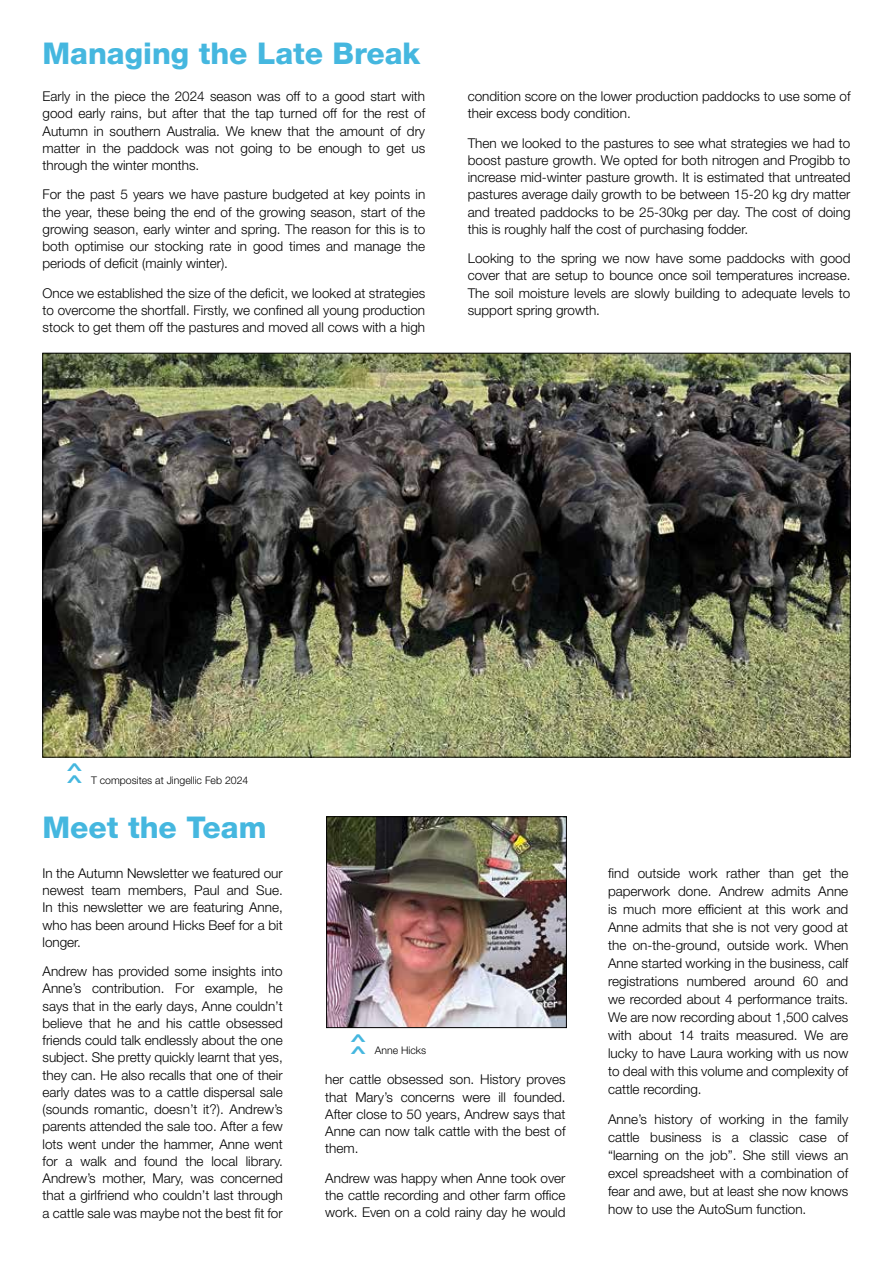
<style>
.page{position:relative;width:893px;height:1263px;background:#fff}
.page>*{position:absolute;margin:0;border:0;box-sizing:border-box;transform-origin:0 0}
.t1{font:800 30px "Helvetica Neue LT Std";color:#45b7df}
.t2{font:500 21px "Helvetica Neue LT Std";color:#45b7df;scale:1.6 1}
.t3{font:300 13.5px/17.2px "Helvetica Neue LT Std";color:#000;text-align:justify}
.t4{font:300 10.5px "Helvetica Neue LT Std";color:#000}
.s1{font-weight:500;font-size:21px;color:#45b7df}
</style>
<div class="page">
<img style="left:45px;top:355px;width:803px;height:400px">
<img style="left:328px;top:818px;width:237px;height:208px">
<div style="left:326px;top:816px;width:241px;height:212px;border:1px solid #000"></div>
<h1 class="t1" style="left:43px;top:35px;width:379px">Managing the Late Break</h1>
<p class="t3" style="left:43px;top:87px;width:384px">Early in the piece the 2024 season was off to a good start with good early rains, but after that the tap turned off for the rest of Autumn in southern Australia. We knew that the amount of dry matter in the paddock was not going to be enough to get us through the winter months.</p>
<p class="t3" style="left:43px;top:186px;width:384px">For the past 5 years we have pasture budgeted at key points in the year, these being the end of the growing season, start of the growing season, early winter and spring. The reason for this is to both optimise our stocking rate in good times and manage the periods of deficit (mainly winter).</p>
<p class="t3" style="left:43px;top:284px;width:384px">Once we established the size of the deficit, we looked at strategies to overcome the shortfall. Firstly, we confined all young production stock to get them off the pastures and moved all cows with a high</p>
<p class="t3" style="left:468px;top:87px;width:384px">condition score on the lower production paddocks to use some of their excess body condition.</p>
<p class="t3" style="left:468px;top:134px;width:384px">Then we looked to the pastures to see what strategies we had to boost pasture growth. We opted for both nitrogen and Progibb to increase mid-winter pasture growth. It is estimated that untreated pastures average daily growth to be between 15-20 kg dry matter and treated paddocks to be 25-30kg per day. The cost of doing this is roughly half the cost of purchasing fodder.</p>
<p class="t3" style="left:468px;top:249px;width:384px">Looking to the spring we now have some paddocks with good cover that are setup to bounce once soil temperatures increase.<br>The soil moisture levels are slowly building to adequate levels to support spring growth.</p>
<h2 class="t2" style="left:64px;top:758px;width:14px">^</h2>
<p class="t4" style="left:64px;top:773px;width:186px"><span class="s1">^</span> T composites at Jingellic Feb 2024</p>
<h1 class="t1" style="left:43px;top:809px;width:225px">Meet the Team</h1>
<p class="t3" style="left:43px;top:864px;width:242px">In the Autumn Newsletter we featured our newest team members, Paul and Sue.<br>In this newsletter we are featuring Anne, who has been around Hicks Beef for a bit longer.</p>
<p class="t3" style="left:43px;top:962px;width:242px">Andrew has provided some insights into Anne’s contribution. For example, he says that in the early days, Anne couldn’t believe that he and his cattle obsessed friends could talk endlessly about the one subject. She pretty quickly learnt that yes, they can. He also recalls that one of their early dates was to a cattle dispersal sale (sounds romantic, doesn’t it?). Andrew’s parents attended the sale too. After a few lots went under the hammer, Anne went for a walk and found the local library.<br>Andrew’s mother, Mary, was concerned that a girlfriend who couldn’t last through a cattle sale was maybe not the best fit for</p>
<h2 class="t2" style="left:348px;top:1029px;width:14px">^</h2>
<p class="t4" style="left:348px;top:1044px;width:80px"><span class="s1">^</span> Anne Hicks</p>
<p class="t3" style="left:325px;top:1070px;width:242px">her cattle obsessed son. History proves that Mary’s concerns were ill founded.<br>After close to 50 years, Andrew says that Anne can now talk cattle with the best of them.</p>
<p class="t3" style="left:325px;top:1169px;width:242px">Andrew was happy when Anne took over the cattle recording and other farm office work. Even on a cold rainy day he would</p>
<p class="t3" style="left:608px;top:864px;width:242px;line-height:18px">find outside work rather than get the paperwork done. Andrew admits Anne is much more efficient at this work and Anne admits that she is not very good at the on-the-ground, outside work. When Anne started working in the business, calf registrations numbered around 60 and we recorded about 4 performance traits.<br>We are now recording about 1,500 calves with about 14 traits measured. We are lucky to have Laura working with us now to deal with this volume and complexity of cattle recording.</p>
<p class="t3" style="left:608px;top:1110px;width:242px;line-height:18px">Anne’s history of working in the family cattle business is a classic case of “learning on the job”. She still views an excel spreadsheet with a combination of fear and awe, but at least she now knows how to use the AutoSum function.</p>
</div>
